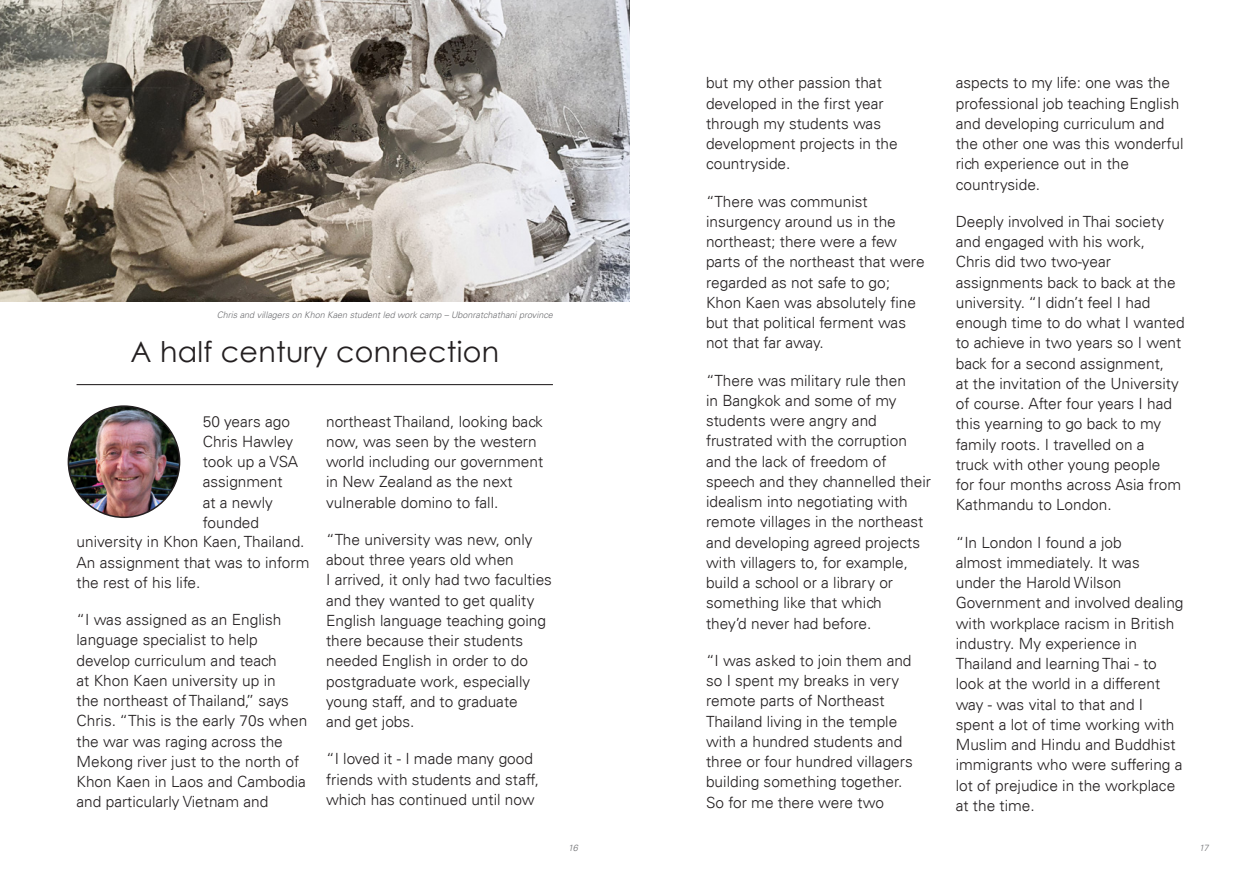
<style>
.page{position:relative;width:1259px;height:893px;background:#fff}
.page>*{position:absolute;margin:0;border:0;box-sizing:border-box;transform-origin:0 0}
.Heading{font:28.5px "Century Gothic";letter-spacing:.01em;color:#231f20}
.Body_Text{font:300 15.45px/20.2px "Univers LT";color:#231f20}
.captions{font:italic 300 9px "Univers LT Pro 45";color:#6c6d70}
</style>
<div class="page">
<hr style="left:77px;top:384px;width:476px;height:1px;background:#231f20">
<img style="left:0;top:0;width:629px;height:302px">
<img style="left:68px;top:406px;width:112px;height:111px;border-radius:56px">
<div style="left:68px;top:405px;width:112px;height:113px;border:2px solid #231f20;border-radius:50%"></div>
<p class="captions" style="left:217px;top:309px;width:338px">Chris and villagers on Khon Kaen student led work camp – Ubonratchathani province</p>
<p class="Heading" style="left:130px;top:332px;width:370px">A half century connection</p>
<p class="Body_Text" style="left:203px;top:411px;width:97px">50 years ago<br>Chris Hawley took up a VSA assignment at a newly founded</p>
<p class="Body_Text" style="left:77px;top:532px;width:234px">university in Khon Kaen, Thailand.<br>An assignment that was to inform the rest of his life.</p>
<p class="Body_Text" style="left:77px;top:610px;width:232px">“I was assigned as an English language specialist to help develop curriculum and teach<br>at Khon Kaen university up in<br>the northeast of Thailand,” says<br>Chris. “This is the early 70s when the war was raging across the<br>Mekong river just to the north of<br>Khon Kaen in Laos and Cambodia and particularly Vietnam and</p>
<p class="Body_Text" style="left:326px;top:411px;width:219px">northeast Thailand, looking back now, was seen by the western world including our government in New Zealand as the next vulnerable domino to fall.</p>
<p class="Body_Text" style="left:326px;top:529px;width:227px">“The university was new, only about three years old when<br>I arrived, it only had two faculties and they wanted to get quality<br>English language teaching going there because their students needed English in order to do postgraduate work, especially young staff, and to graduate<br>and get jobs.</p>
<p class="Body_Text" style="left:326px;top:749px;width:214px">“I loved it - I made many good friends with students and staff, which has continued until now</p>
<p class="Body_Text" style="left:706px;top:73px;width:193px">but my other passion that developed in the first year through my students was development projects in the countryside.</p>
<p class="Body_Text" style="left:706px;top:191px;width:220px">“There was communist insurgency around us in the northeast; there were a few parts of the northeast that were regarded as not safe to go;<br>Khon Kaen was absolutely fine but that political ferment was not that far away.</p>
<p class="Body_Text" style="left:706px;top:370px;width:226px">“There was military rule then<br>in Bangkok and some of my students were angry and frustrated with the corruption and the lack of freedom of speech and they channelled their idealism into negotiating with remote villages in the northeast and developing agreed projects with villagers to, for example, build a school or a library or something like that which<br>they’d never had before.</p>
<p class="Body_Text" style="left:706px;top:650px;width:208px">“I was asked to join them and so I spent my breaks in very remote parts of Northeast<br>Thailand living in the temple with a hundred students and three or four hundred villagers building something together.<br>So for me there were two</p>
<p class="Body_Text" style="left:955px;top:73px;width:229px">aspects to my life: one was the professional job teaching English and developing curriculum and the other one was this wonderful rich experience out in the countryside.</p>
<p class="Body_Text" style="left:955px;top:211px;width:230px">Deeply involved in Thai society and engaged with his work,<br>Chris did two two-year assignments back to back at the university. “I didn’t feel I had enough time to do what I wanted to achieve in two years so I went back for a second assignment,<br>at the invitation of the University of course. After four years I had this yearning to go back to my family roots. I travelled on a<br>truck with other young people<br>for four months across Asia from<br>Kathmandu to London.</p>
<p class="Body_Text" style="left:955px;top:532px;width:229px">“In London I found a job<br>almost immediately. It was<br>under the Harold Wilson<br>Government and involved dealing with workplace racism in British industry. My experience in<br>Thailand and learning Thai - to look at the world in a different way - was vital to that and I spent a lot of time working with<br>Muslim and Hindu and Buddhist immigrants who were suffering a lot of prejudice in the workplace at the time.</p>
<p class="captions" style="left:568px;top:843px;width:11px">16</p>
<p class="captions" style="left:1199px;top:843px;width:11px">17</p>
</div>
